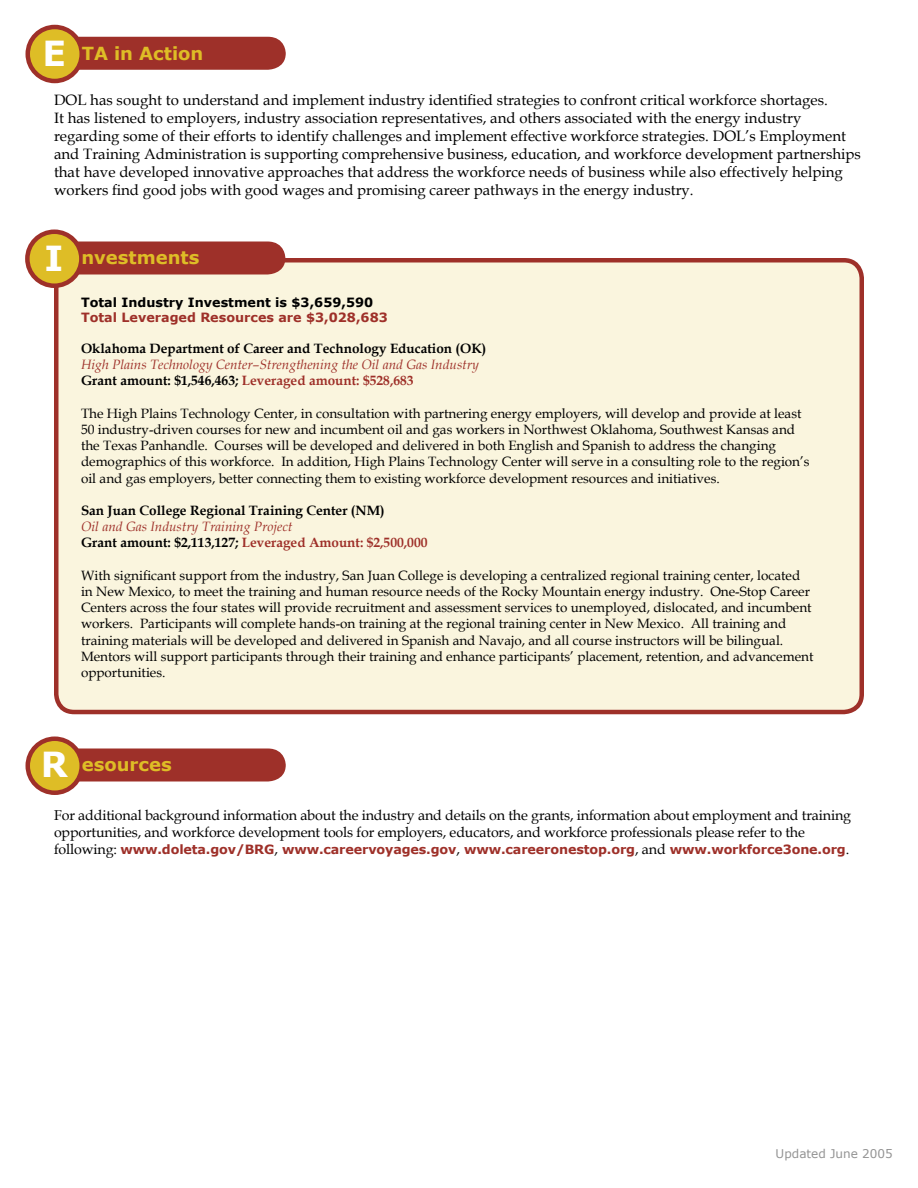
<style>
.page{position:relative;width:918px;height:1188px;background:#fff}
.page>*{position:absolute;margin:0;border:0;box-sizing:border-box;transform-origin:0 0}
.t1{font:700 34.5px "Verdana";color:#fff}
.t2{font:700 18px "Verdana";color:#debd26}
.t3{font:15px/18px "Book Antiqua";color:#000}
.t4{font:14.25px/17.1px "Book Antiqua";letter-spacing:-.01em;color:#000}
.t5{font:13.5px/16.2px "Book Antiqua";color:#000}
.t6{font:700 13.5px "Book Antiqua";color:#9e3029}
.t7{font:700 13.5px "Book Antiqua";color:#000}
.t8{font:italic 13.5px "Book Antiqua";color:#9e3029}
.t9{font:700 12.75px "Verdana";letter-spacing:-.01em;color:#9e3029}
.t10{font:700 12.75px "Verdana";color:#000}
.t11{font:12px "Verdana";color:#939393}
.s1{color:#000}
.s2{font-family:"Book Antiqua";font-weight:400;font-size:14.25px;color:#000}
</style>
<div class="page">
<div style="left:54px;top:256px;width:810px;height:456px;background:#faf5de"></div>
<svg style="left:76px;top:748px;width:210px;height:34px;background:#a23933"></svg>
<div style="left:28px;top:739px;width:54px;height:54px;background:#debd26;border-radius:50%"></div>
<div style="left:26px;top:736px;width:58px;height:59px;border:4px solid #9e3029;border-radius:50%"></div>
<div style="left:76px;top:37px;width:210px;height:33px;background:#9e3029"></div>
<div style="left:28px;top:27px;width:54px;height:54px;background:#debd26;border-radius:50%"></div>
<div style="left:26px;top:25px;width:58px;height:58px;border:4px solid #9e3029;border-radius:50%"></div>
<div style="left:75px;top:242px;width:210px;height:32px;background:#9e3029"></div>
<div style="left:27px;top:232px;width:54px;height:54px;background:#debd26;border-radius:50%"></div>
<div style="left:25px;top:230px;width:59px;height:58px;border:4px solid #9e3029;border-radius:50%"></div>
<p class="t1" style="left:43px;top:31px;width:25px">E</p>
<p class="t2" style="left:82px;top:42px;width:123px">TA in Action</p>
<p class="t3" style="left:54px;top:91px;width:808px">DOL has sought to understand and implement industry identified strategies to confront critical workforce shortages.<br>It has listened to employers, industry association representatives, and others associated with the energy industry regarding some of their efforts to identify challenges and implement effective workforce strategies. DOL’s Employment and Training Administration is supporting comprehensive business, education, and workforce development partnerships that have developed innovative approaches that address the workforce needs of business while also effectively helping workers find good jobs with good wages and promising career pathways in the energy industry.</p>
<p class="t1" style="left:44px;top:236px;width:20px">I</p>
<p class="t2" style="left:81px;top:246px;width:120px">nvestments</p>
<p class="t10" style="left:81px;top:294px;width:294px">Total Industry Investment is $3,659,590</p>
<p class="t9" style="left:81px;top:309px;width:308px">Total Leveraged Resources are $3,028,683</p>
<p class="t7" style="left:81px;top:339px;width:407px">Oklahoma Department of Career and Technology Education (OK)</p>
<p class="t8" style="left:81px;top:355px;width:399px">High Plains Technology Center–Strengthening the Oil and Gas Industry</p>
<p class="t6" style="left:81px;top:372px;width:334px"><span class="s1">Grant amount: $1,546,463;</span> Leveraged amount: $528,683</p>
<p class="t5" style="left:81px;top:405px;width:730px">The High Plains Technology Center, in consultation with partnering energy employers, will develop and provide at least 50 industry-driven courses for new and incumbent oil and gas workers in Northwest Oklahoma, Southwest Kansas and the Texas Panhandle. Courses will be developed and delivered in both English and Spanish to address the changing demographics of this workforce. In addition, High Plains Technology Center will serve in a consulting role to the region’s oil and gas employers, better connecting them to existing workforce development resources and initiatives.</p>
<p class="t7" style="left:81px;top:501px;width:305px">San Juan College Regional Training Center (NM)</p>
<p class="t8" style="left:81px;top:517px;width:213px">Oil and Gas Industry Training Project</p>
<p class="t6" style="left:81px;top:534px;width:348px"><span class="s1">Grant amount: $2,113,127;</span> Leveraged Amount: $2,500,000</p>
<p class="t5" style="left:81px;top:567px;width:734px">With significant support from the industry, San Juan College is developing a centralized regional training center, located in New Mexico, to meet the training and human resource needs of the Rocky Mountain energy industry. One-Stop Career Centers across the four states will provide recruitment and assessment services to unemployed, dislocated, and incumbent workers. Participants will complete hands-on training at the regional training center in New Mexico. All training and training materials will be developed and delivered in Spanish and Navajo, and all course instructors will be bilingual.<br>Mentors will support participants through their training and enhance participants’ placement, retention, and advancement opportunities.</p>
<p class="t1" style="left:41px;top:742px;width:28px">R</p>
<p class="t2" style="left:82px;top:753px;width:91px">esources</p>
<p class="t4" style="left:54px;top:806px;width:799px">For additional background information about the industry and details on the grants, information about employment and training opportunities, and workforce development tools for employers, educators, and workforce professionals please refer to the</p>
<p class="t9" style="left:54px;top:842px;width:797px"><span class="s2">following:</span> www.doleta.gov/BRG<span class="s2">,</span> www.careervoyages.gov<span class="s2">,</span> www.careeronestop.org<span class="s2">, and</span> www.workforce3one.org<span class="s2">.</span></p>
<p class="t11" style="left:776px;top:1146px;width:119px">Updated June 2005</p>
</div>
